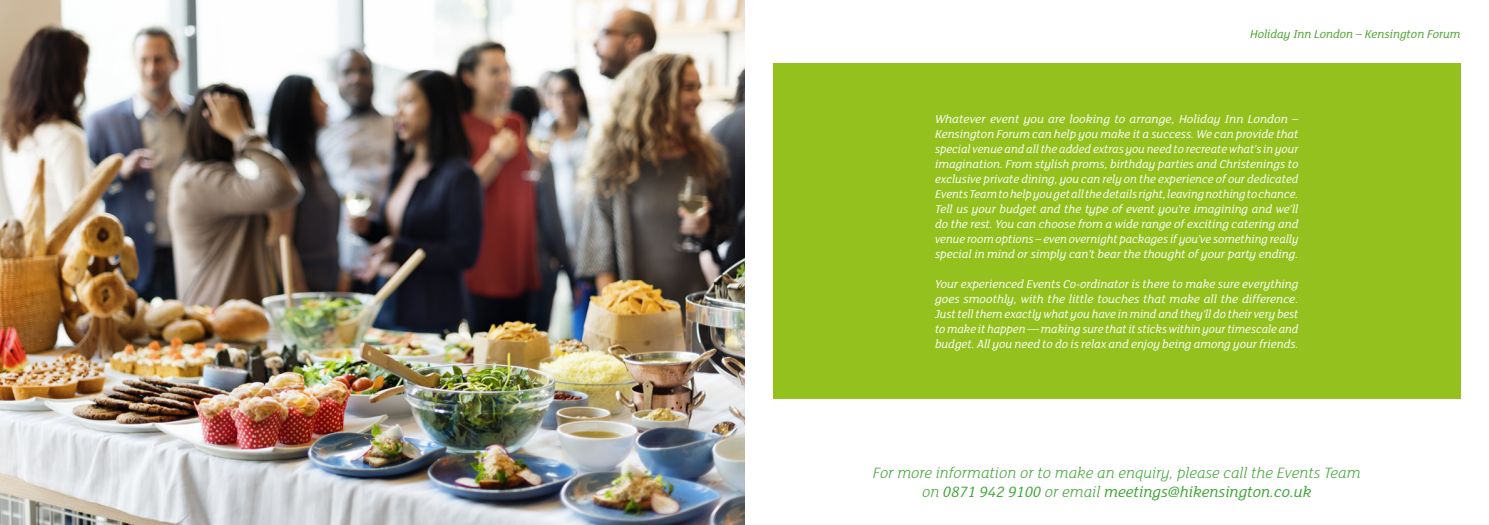
<style>
.page{position:relative;width:1489px;height:525px;background:#fff}
.page>*{position:absolute;margin:0;border:0;box-sizing:border-box;transform-origin:0 0}
.t1{font:italic 300 16.25px/18.8px "FS Lola";color:#3fa535;text-align:center}
.t2{font:italic 12.5px/15px "FS Lola";color:#fff;text-align:justify}
.t3{font:italic 12.5px "FS Lola";color:#4ca22f}
.s1{font-weight:400}
</style>
<div class="page">
<div style="left:772px;top:63px;width:688px;height:335px;background:#95c11f"></div>
<img style="left:0;top:0;width:744px;height:524px">
<p class="t3" style="left:1249px;top:26px;width:212px">Holiday Inn London – Kensington Forum</p>
<p class="t2" style="left:935px;top:111px;width:365px">Whatever event you are looking to arrange, Holiday Inn London – Kensington Forum can help you make it a success. We can provide that special venue and all the added extras you need to recreate what’s in your imagination. From stylish proms, birthday parties and Christenings to exclusive private dining, you can rely on the experience of our dedicated Events Team to help you get all the details right, leaving nothing to chance.<br>Tell us your budget and the type of event you’re imagining and we’ll do the rest. You can choose from a wide range of exciting catering and venue room options – even overnight packages if you’ve something really special in mind or simply can’t bear the thought of your party ending.</p>
<p class="t2" style="left:935px;top:276px;width:365px">Your experienced Events Co-ordinator is there to make sure everything goes smoothly, with the little touches that make all the difference.<br>Just tell them exactly what you have in mind and they’ll do their very best to make it happen — making sure that it sticks within your timescale and budget. All you need to do is relax and enjoy being among your friends.</p>
<h1 class="t1" style="left:872px;top:462px;width:489px">For more information or to make an enquiry, please call the Events Team on <span class="s1">0871 942 9100</span> or email <span class="s1">meetings@hikensington.co.uk</span></h1>
</div>
